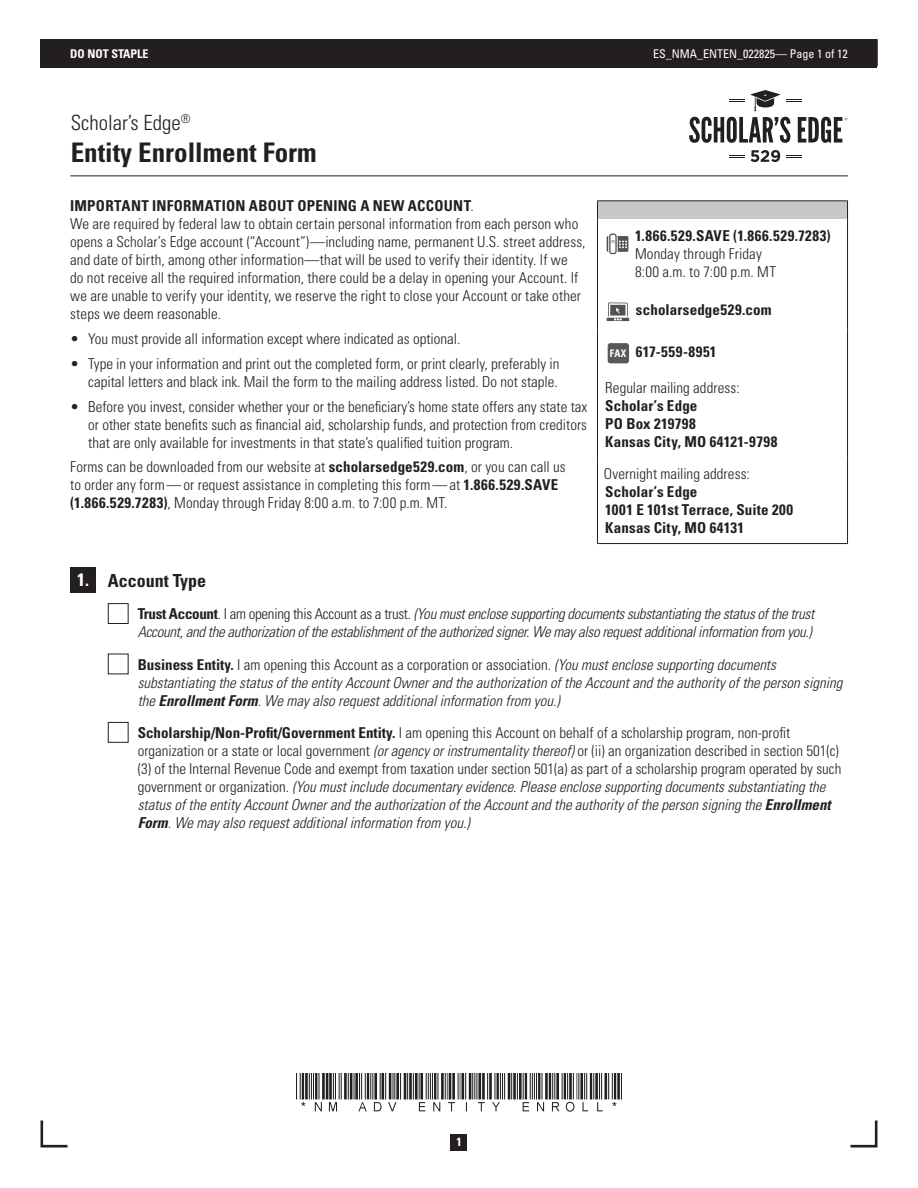
<style>
.page{position:relative;width:918px;height:1188px;background:#fff}
.page>*{position:absolute;margin:0;border:0;box-sizing:border-box;transform-origin:0 0}
.t1{font:700 condensed 27px "Univers LT Std";color:#231f20}
.t2{font:300 condensed 21px "Univers LT Std";color:#231f20}
.t3{font:700 condensed 18px "Univers LT Std";color:#231f20}
.t4{font:300 condensed 15px/18px "Univers LT Std";color:#231f20}
.t5{font:italic 300 condensed 15px/18px "Univers LT Std";color:#231f20}
.t6{font:italic 300 condensed 15px/18px "Univers LT Std";letter-spacing:-.02em;color:#231f20}
.t7{font:700 condensed 15px/18px "Univers LT Std";letter-spacing:.015em;color:#231f20}
.t8{font:700 condensed 15px "Univers LT Std";letter-spacing:.045em;color:#231f20}
.t9{font:700 condensed 15px "Univers LT Std";letter-spacing:.035em;color:#231f20}
.t10{font:condensed 12px "Univers LT Std";color:#fff}
.t11{font:700 condensed 12px "Univers LT Std";color:#fff}
.s1{font-weight:700}
.s2{font-size:10.5px;color:#fff}
.s3{color:#fff}
.s4{font-weight:700;font-style:normal}
.s5{font-style:normal}
.s6{font-style:italic}
.s7{font-weight:700;font-style:italic}
</style>
<div class="page">
<div style="left:40px;top:39px;width:838px;height:29px;background:#231f20"></div>
<svg style="left:877px;top:39px;width:1px;height:29px"></svg>
<svg style="left:751px;top:150px;width:29px;height:12px"></svg>
<svg style="left:751px;top:90px;width:29px;height:21px"></svg>
<svg style="left:689px;top:117px;width:101px;height:26px"></svg>
<svg style="left:729px;top:155px;width:16px;height:3px"></svg>
<svg style="left:786px;top:155px;width:15px;height:3px"></svg>
<svg style="left:786px;top:99px;width:15px;height:3px"></svg>
<svg style="left:729px;top:99px;width:16px;height:3px"></svg>
<svg style="left:798px;top:117px;width:49px;height:26px"></svg>
<div style="left:598px;top:201px;width:250px;height:17px;background:#c7c8ca"></div>
<hr style="left:597px;top:201px;width:251px;height:1px;background:#231f20">
<hr style="left:597px;top:543px;width:251px;height:1px;background:#231f20">
<svg style="left:847px;top:201px;width:1px;height:17px"></svg>
<hr style="left:847px;top:218px;width:1px;height:70px;background:#231f20">
<hr style="left:847px;top:288px;width:1px;height:42px;background:#231f20">
<hr style="left:847px;top:330px;width:1px;height:41px;background:#231f20">
<hr style="left:847px;top:371px;width:1px;height:86px;background:#231f20">
<hr style="left:847px;top:457px;width:1px;height:86px;background:#231f20">
<svg style="left:597px;top:202px;width:1px;height:16px"></svg>
<hr style="left:597px;top:218px;width:1px;height:70px;background:#231f20">
<hr style="left:597px;top:288px;width:1px;height:42px;background:#231f20">
<hr style="left:597px;top:330px;width:1px;height:41px;background:#231f20">
<hr style="left:597px;top:371px;width:1px;height:86px;background:#231f20">
<hr style="left:597px;top:457px;width:1px;height:86px;background:#231f20">
<hr style="left:70px;top:176px;width:778px;height:1px;background:#231f20">
<svg style="left:607px;top:234px;width:21px;height:20px"></svg>
<hr style="left:607px;top:318px;width:22px;height:3px;background:#535353">
<svg style="left:608px;top:302px;width:20px;height:19px"></svg>
<div style="left:608px;top:343px;width:21px;height:20px;background:#57585a;border-radius:3px"></div>
<div style="left:70px;top:567px;width:26px;height:26px;background:#231f20"></div>
<svg style="left:108px;top:603px;width:21px;height:140px"></svg>
<img style="left:296px;top:1073px;width:326px;height:39px">
<svg style="left:40px;top:1120px;width:28px;height:28px"></svg>
<svg style="left:850px;top:1120px;width:28px;height:28px"></svg>
<div style="left:451px;top:1134px;width:16px;height:16px;background:#231f20"></div>
<p class="t11" style="left:70px;top:46px;width:80px">DO NOT STAPLE</p>
<p class="t10" style="left:653px;top:46px;width:196px">ES_NMA_ENTEN_022825— Page 1 of 12</p>
<h2 class="t2" style="left:71px;top:110px;width:121px">Scholar’s Edge<sup>®</sup></h2>
<h1 class="t1" style="left:71px;top:136px;width:247px">Entity Enrollment Form</h1>
<p class="t4" style="left:70px;top:197px;width:517px"><span class="s1">IMPORTANT INFORMATION ABOUT OPENING A NEW ACCOUNT</span>.<br>We are required by federal law to obtain certain personal information from each person who opens a Scholar’s Edge account (“Account”)—including name, permanent U.S. street address, and date of birth, among other information—that will be used to verify their identity. If we<br>do not receive all the required information, there could be a delay in opening your Account. If we are unable to verify your identity, we reserve the right to close your Account or take other steps we deem reasonable.</p>
<p class="t4" style="left:70px;top:330px;width:392px">• You must provide all information except where indicated as optional.</p>
<p class="t4" style="left:70px;top:355px;width:491px;text-align:right">• Type in your information and print out the completed form, or print clearly, preferably in capital letters and black ink. Mail the form to the mailing address listed. Do not staple.</p>
<p class="t4" style="left:88px;top:397px;width:501px;text-align:justify;text-indent:-18px">• Before you invest, consider whether your or the benefciary’s home state offers any state tax or other state benefts such as fnancial aid, scholarship funds, and protection from creditors that are only available for investments in that state’s qualifed tuition program.</p>
<p class="t4" style="left:70px;top:458px;width:497px">Forms can be downloaded from our website at <span class="s1">scholarsedge529.com</span>, or you can call us to order any form — or request assistance in completing this form — at <span class="s1">1.866.529.SAVE (1.866.529.7283)</span>, Monday through Friday 8:00 a.m. to 7:00 p.m. MT.</p>
<p class="t8" style="left:635px;top:226px;width:197px">1.866.529.SAVE (1.866.529.7283)</p>
<p class="t4" style="left:635px;top:244px;width:142px">Monday through Friday<br>8:00 a.m. to 7:00 p.m. MT</p>
<p class="t7" style="left:636px;top:301px;width:137px">scholarsedge529.com</p>
<p class="t9" style="left:610px;top:343px;width:108px"><span class="s2">FAX</span> 617-559-8951</p>
<p class="t4" style="left:605px;top:378px;width:136px">Regular mailing address:</p>
<p class="t7" style="left:605px;top:396px;width:174px">Scholar’s Edge<br>PO Box 219798<br>Kansas City, MO 64121-9798</p>
<p class="t4" style="left:604px;top:464px;width:148px">Overnight mailing address:</p>
<p class="t7" style="left:605px;top:482px;width:190px">Scholar’s Edge<br>1001 E 101st Terrace, Suite 200<br>Kansas City, MO 64131</p>
<p class="t3" style="left:77px;top:569px;width:130px"><span class="s3">1.</span> Account Type</p>
<p class="t6" style="left:138px;top:605px;width:678px"><span class="s4">Trust Account</span><span class="s5">. I am opening this Account as a trust.</span> (You must enclose supporting documents substantiating the status ofthe trust<br>Account, and the authorization ofthe establishment ofthe authorized signer. We may also request additional information from you.)</p>
<p class="t5" style="left:138px;top:656px;width:706px"><span class="s4">Business Entity.</span> <span class="s5">I am opening this Account as a corporation or association.</span> (You must enclose supporting documents substantiating the status of the entity Account Owner and the authorization of the Account and the authority of the person signing the <span class="s1">Enrollment Form</span>. We may also request additional information from you.)</p>
<p class="t4" style="left:138px;top:724px;width:705px"><span class="s1">Scholarship/Non-Proft/Government Entity.</span> I am opening this Account on behalf of a scholarship program, non-proft organization or a state or local government <span class="s6">(or agency or instrumentality thereof)</span> or (ii) an organization described in section 501(c) (3) of the Internal Revenue Code and exempt from taxation under section 501(a) as part of a scholarship program operated by such government or organization. <span class="s6">(You must include documentary evidence. Please enclose supporting documents substantiating the status of the entity Account Owner and the authorization of the Account and the authority of the person signing the</span> <span class="s7">Enrollment Form</span><span class="s6">. We may also request additional information from you.)</span></p>
<p class="t11" style="left:456px;top:1135px;width:7px">1</p>
</div>
